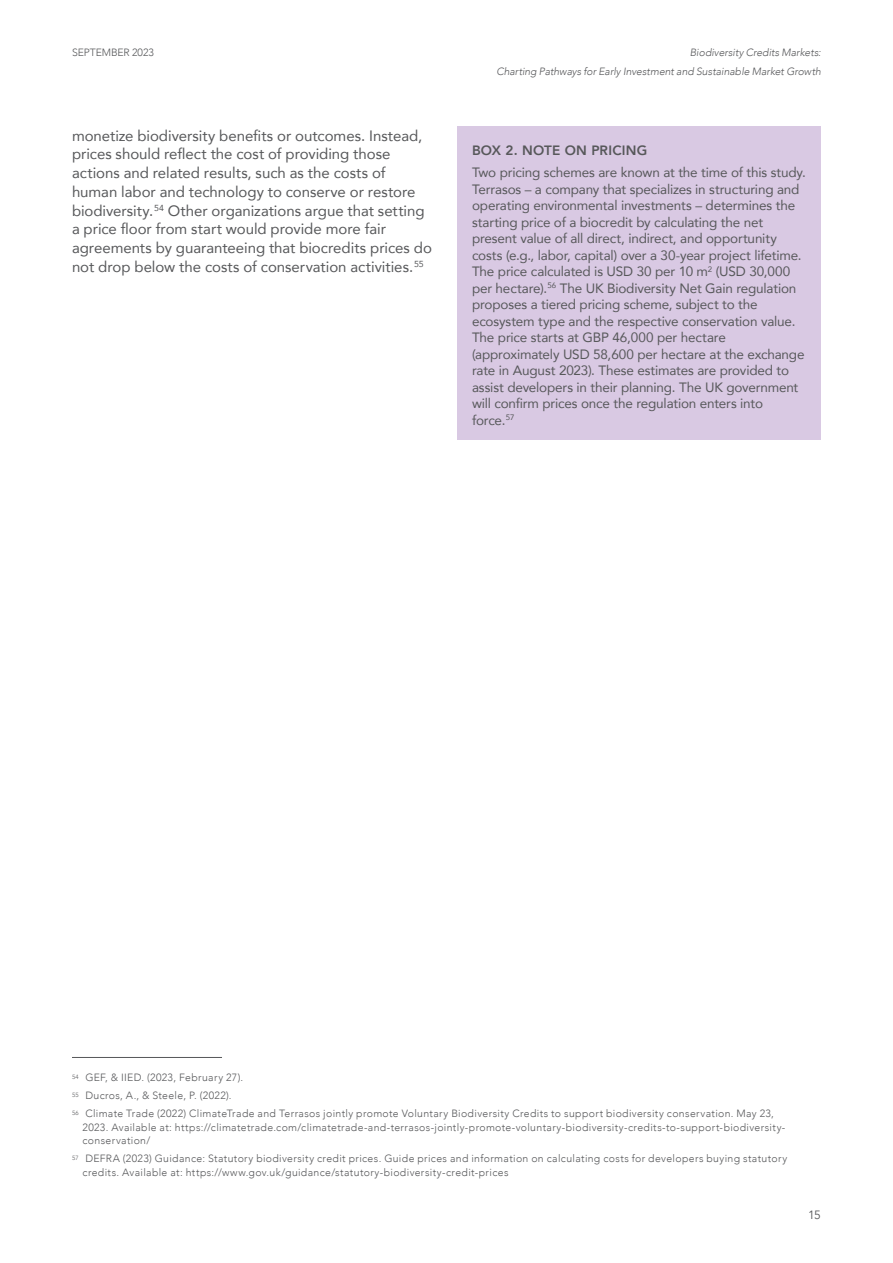
<style>
.page{position:relative;width:893px;height:1263px;background:#fff}
.page>*{position:absolute;margin:0;border:0;box-sizing:border-box;transform-origin:0 0}
.Body_text{font:15px/18.8px "Avenir";letter-spacing:-.005em;color:#57585a}
.Table_Text_LEFT_Align{font:13.5px/16.5px "Avenir";letter-spacing:-.015em;color:#57585a}
.Table_Text_LEFT_Align-2{font:800 13.5px "Avenir";letter-spacing:.015em;color:#57585a}
.t1{font:12px "Avenir";color:#57585a}
.Footnotes{font:300 10.5px/13.5px "Avenir";letter-spacing:.035em;color:#57585a}
.t2{font:italic 300 10.5px/18.8px "Avenir";letter-spacing:-.005em;color:#57585a;text-align:right}
.Footnotes-2{font:300 10.5px "Avenir";letter-spacing:-.005em;color:#57585a}
</style>
<div class="page">
<hr style="left:72px;top:1057px;width:150px;height:1px;background:#57585a">
<div style="left:457px;top:126px;width:364px;height:314px;background:#d9c9e3"></div>
<p class="Footnotes-2" style="left:72px;top:46px;width:83px">SEPTEMBER 2023</p>
<p class="Body_text" style="left:72px;top:126px;width:361px">monetize biodiversity benefits or outcomes. Instead, prices should reflect the cost of providing those actions and related results, such as the costs of human labor and technology to conserve or restore biodiversity.<sup>54</sup> Other organizations argue that setting a price floor from start would provide more fair agreements by guaranteeing that biocredits prices do not drop below the costs of conservation activities.<sup>55</sup></p>
<p class="t2" style="left:496px;top:43px;width:326px">Biodiversity Credits Markets:<br>Charting Pathways for Early Investment and Sustainable Market Growth</p>
<p class="Table_Text_LEFT_Align-2" style="left:472px;top:139px;width:177px">BOX 2. NOTE ON PRICING</p>
<p class="Table_Text_LEFT_Align" style="left:472px;top:164px;width:335px">Two pricing schemes are known at the time of this study.<br>Terrasos – a company that specializes in structuring and operating environmental investments – determines the starting price of a biocredit by calculating the net present value of all direct, indirect, and opportunity costs (e.g., labor, capital) over a 30-year project lifetime.<br>The price calculated is USD 30 per 10 m<sup>2</sup> (USD 30,000 per hectare).<sup>56</sup> The UK Biodiversity Net Gain regulation proposes a tiered pricing scheme, subject to the ecosystem type and the respective conservation value.<br>The price starts at GBP 46,000 per hectare (approximately USD 58,600 per hectare at the exchange rate in August 2023). These estimates are provided to assist developers in their planning. The UK government will confirm prices once the regulation enters into force.<sup>57</sup></p>
<p class="Footnotes" style="left:72px;top:1071px;width:173px"><sup>54</sup> GEF, &amp; IIED. (2023, February 27).</p>
<p class="Footnotes" style="left:72px;top:1089px;width:161px"><sup>55</sup> Ducros, A., &amp; Steele, P. (2022).</p>
<p class="Footnotes" style="left:82px;top:1107px;width:704px;text-indent:-10px"><sup>56</sup> Climate Trade (2022) ClimateTrade and Terrasos jointly promote Voluntary Biodiversity Credits to support biodiversity conservation. May 23,<br>2023. Available at: https://climatetrade.com/climatetrade-and-terrasos-jointly-promote-voluntary-biodiversity-credits-to-support-biodiversity&shy;conservation/</p>
<p class="Footnotes" style="left:82px;top:1152px;width:706px;text-indent:-10px"><sup>57</sup> DEFRA (2023) Guidance: Statutory biodiversity credit prices. Guide prices and information on calculating costs for developers buying statutory credits. Available at: https://www.gov.uk/guidance/statutory-biodiversity-credit-prices</p>
<p class="t1" style="left:808px;top:1207px;width:14px">15</p>
</div>
